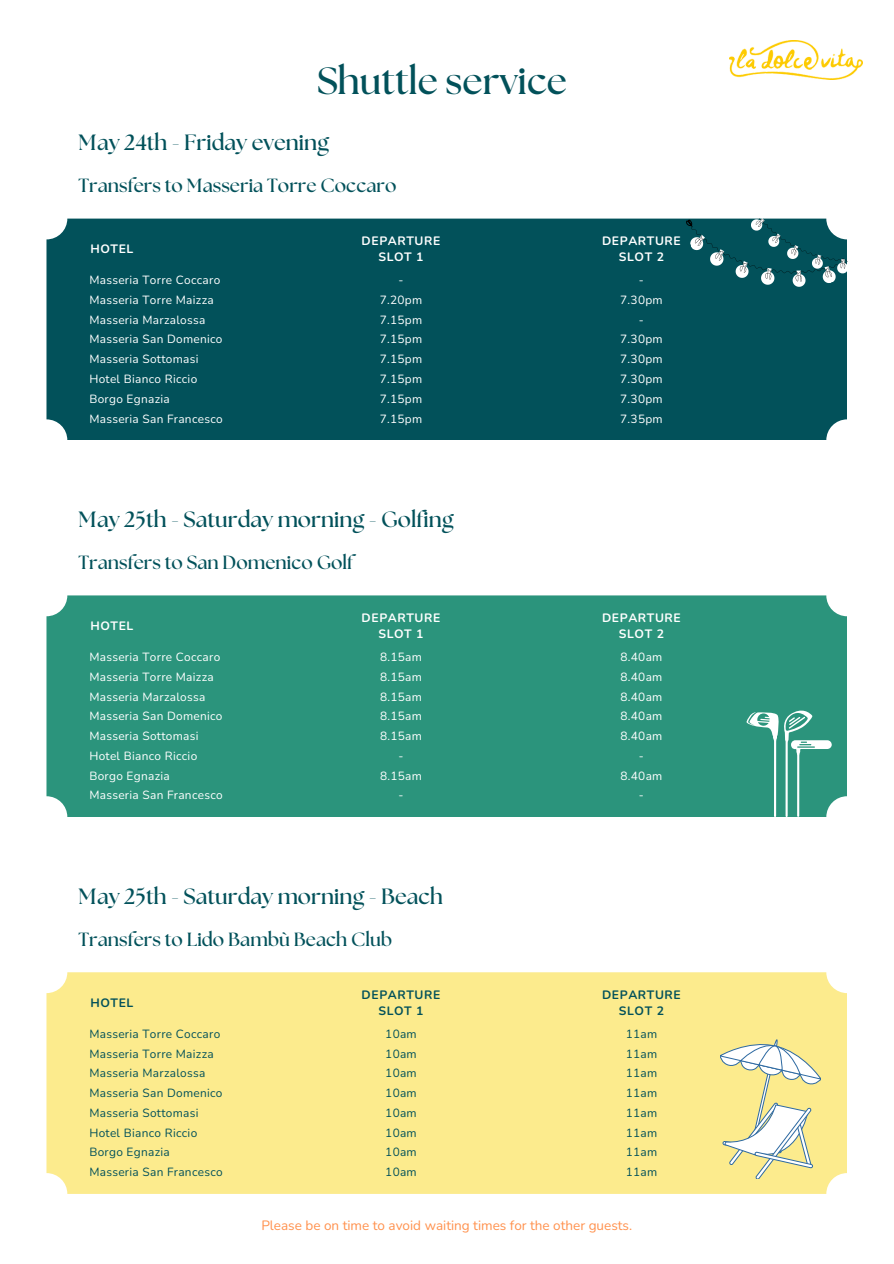
<style>
.page{position:relative;width:894px;height:1264px;background:#fff}
.page>*{position:absolute;margin:0;border:0;box-sizing:border-box;transform-origin:0 0}
.t1{font:700 37.8px "The Seasons";color:#02515a}
.t2{font:700 22.05px "The Seasons";color:#02515a}
.t3{font:700 19.05px "The Seasons";color:#02515a}
.t4{font:13.5px "Nunito";color:#ff914d}
.t5{font:700 12.15px/16.2px "Nunito";letter-spacing:.05em;color:#fff;text-align:center}
.t6{font:700 12.15px/16.2px "Nunito";letter-spacing:.05em;color:#02515a;text-align:center}
.t7{font:11.85px "Nunito";letter-spacing:.025em;color:#fff}
.t8{font:11.85px "Nunito";letter-spacing:.025em;color:#02515a}
</style>
<div class="page">
<div style="left:46px;top:595px;width:800px;height:222px;background:#2b947c;border-radius:21px"></div>
<div style="left:46px;top:972px;width:800px;height:221px;background:#fceb8d;border-radius:21px"></div>
<div style="left:46px;top:218px;width:800px;height:222px;background:#02515a;border-radius:21px"></div>
<svg style="left:746px;top:710px;width:85px;height:106px"></svg>
<img style="left:729px;top:40px;width:133px;height:40px">
<svg style="left:720px;top:1039px;width:100px;height:139px"></svg>
<svg style="left:685px;top:218px;width:161px;height:69px"></svg>
<p class="t1" style="left:317px;top:63px;width:251px">Shuttle service</p>
<h5 class="t2" style="left:79px;top:132px;width:252px">May 24th - Friday evening</h5>
<p class="t3" style="left:79px;top:177px;width:319px">Transfers to Masseria Torre Coccaro</p>
<p class="t5" style="left:90px;top:241px;width:44px">HOTEL</p>
<p class="t5" style="left:361px;top:233px;width:80px">DEPARTURE<br>SLOT 1</p>
<p class="t5" style="left:602px;top:233px;width:80px">DEPARTURE<br>SLOT 2</p>
<p class="t7" style="left:89px;top:272px;width:132px">Masseria Torre Coccaro</p>
<p class="t7" style="left:89px;top:292px;width:126px">Masseria Torre Maizza</p>
<p class="t7" style="left:89px;top:312px;width:117px">Masseria Marzalossa</p>
<p class="t7" style="left:89px;top:331px;width:135px">Masseria San Domenico</p>
<p class="t7" style="left:89px;top:351px;width:111px">Masseria Sottomasi</p>
<h2 class="t7" style="left:89px;top:371px;width:109px">Hotel Bianco Riccio</h2>
<h3 class="t7" style="left:89px;top:391px;width:82px">Borgo Egnazia</h3>
<h5 class="t7" style="left:89px;top:410px;width:135px">Masseria San Francesco</h5>
<p class="t7" style="left:398px;top:272px;width:7px">-</p>
<p class="t7" style="left:379px;top:292px;width:44px">7.20pm</p>
<p class="t7" style="left:379px;top:312px;width:44px">7.15pm</p>
<p class="t7" style="left:379px;top:331px;width:44px">7.15pm</p>
<p class="t7" style="left:379px;top:351px;width:44px">7.15pm</p>
<p class="t7" style="left:379px;top:371px;width:44px">7.15pm</p>
<p class="t7" style="left:379px;top:391px;width:44px">7.15pm</p>
<p class="t7" style="left:379px;top:410px;width:44px">7.15pm</p>
<h5 class="t7" style="left:638px;top:272px;width:7px">-</h5>
<p class="t7" style="left:620px;top:292px;width:44px">7.30pm</p>
<p class="t7" style="left:638px;top:312px;width:7px">-</p>
<p class="t7" style="left:620px;top:331px;width:44px">7.30pm</p>
<p class="t7" style="left:620px;top:351px;width:44px">7.30pm</p>
<p class="t7" style="left:620px;top:371px;width:44px">7.30pm</p>
<p class="t7" style="left:620px;top:391px;width:44px">7.30pm</p>
<p class="t7" style="left:620px;top:410px;width:44px">7.35pm</p>
<p class="t2" style="left:79px;top:509px;width:376px">May 25th - Saturday morning - Golfing</p>
<p class="t3" style="left:79px;top:554px;width:276px">Transfers to San Domenico Golf</p>
<p class="t5" style="left:90px;top:617px;width:44px">HOTEL</p>
<h2 class="t5" style="left:361px;top:609px;width:80px">DEPARTURE<br>SLOT 1</h2>
<h3 class="t5" style="left:602px;top:609px;width:80px">DEPARTURE<br>SLOT 2</h3>
<p class="t7" style="left:89px;top:649px;width:132px">Masseria Torre Coccaro</p>
<p class="t7" style="left:89px;top:669px;width:126px">Masseria Torre Maizza</p>
<h5 class="t7" style="left:89px;top:688px;width:117px">Masseria Marzalossa</h5>
<p class="t7" style="left:89px;top:708px;width:135px">Masseria San Domenico</p>
<p class="t7" style="left:89px;top:728px;width:111px">Masseria Sottomasi</p>
<p class="t7" style="left:89px;top:748px;width:109px">Hotel Bianco Riccio</p>
<p class="t7" style="left:89px;top:767px;width:82px">Borgo Egnazia</p>
<p class="t7" style="left:89px;top:787px;width:135px">Masseria San Francesco</p>
<p class="t7" style="left:380px;top:649px;width:43px">8.15am</p>
<p class="t7" style="left:380px;top:669px;width:43px">8.15am</p>
<p class="t7" style="left:380px;top:688px;width:43px">8.15am</p>
<h5 class="t7" style="left:380px;top:708px;width:43px">8.15am</h5>
<p class="t7" style="left:380px;top:728px;width:43px">8.15am</p>
<p class="t7" style="left:398px;top:748px;width:7px">-</p>
<p class="t7" style="left:380px;top:767px;width:43px">8.15am</p>
<p class="t7" style="left:398px;top:787px;width:7px">-</p>
<p class="t7" style="left:620px;top:649px;width:43px">8.40am</p>
<p class="t7" style="left:620px;top:669px;width:43px">8.40am</p>
<p class="t7" style="left:620px;top:688px;width:43px">8.40am</p>
<p class="t7" style="left:620px;top:708px;width:43px">8.40am</p>
<h5 class="t7" style="left:620px;top:728px;width:43px">8.40am</h5>
<p class="t7" style="left:638px;top:748px;width:7px">-</p>
<p class="t7" style="left:620px;top:767px;width:43px">8.40am</p>
<p class="t7" style="left:638px;top:787px;width:7px">-</p>
<p class="t2" style="left:79px;top:886px;width:366px">May 25th - Saturday morning - Beach</p>
<p class="t3" style="left:79px;top:930px;width:315px">Transfers to Lido Bambù Beach Club</p>
<p class="t6" style="left:90px;top:994px;width:44px">HOTEL</p>
<p class="t6" style="left:361px;top:986px;width:80px">DEPARTURE<br>SLOT 1</p>
<p class="t6" style="left:602px;top:986px;width:80px">DEPARTURE<br>SLOT 2</p>
<p class="t8" style="left:89px;top:1025px;width:132px">Masseria Torre Coccaro</p>
<p class="t8" style="left:89px;top:1045px;width:126px">Masseria Torre Maizza</p>
<h2 class="t8" style="left:89px;top:1065px;width:117px">Masseria Marzalossa</h2>
<h3 class="t8" style="left:89px;top:1085px;width:135px">Masseria San Domenico</h3>
<h5 class="t8" style="left:89px;top:1104px;width:111px">Masseria Sottomasi</h5>
<p class="t8" style="left:89px;top:1124px;width:109px">Hotel Bianco Riccio</p>
<p class="t8" style="left:89px;top:1144px;width:82px">Borgo Egnazia</p>
<p class="t8" style="left:89px;top:1164px;width:135px">Masseria San Francesco</p>
<p class="t8" style="left:385px;top:1025px;width:33px">10am</p>
<p class="t8" style="left:385px;top:1045px;width:33px">10am</p>
<p class="t8" style="left:385px;top:1065px;width:33px">10am</p>
<p class="t8" style="left:385px;top:1085px;width:33px">10am</p>
<p class="t8" style="left:385px;top:1104px;width:33px">10am</p>
<h5 class="t8" style="left:385px;top:1124px;width:33px">10am</h5>
<p class="t8" style="left:385px;top:1144px;width:33px">10am</p>
<p class="t8" style="left:385px;top:1164px;width:33px">10am</p>
<p class="t8" style="left:625px;top:1025px;width:33px">11am</p>
<p class="t8" style="left:625px;top:1045px;width:33px">11am</p>
<p class="t8" style="left:625px;top:1065px;width:33px">11am</p>
<p class="t8" style="left:625px;top:1085px;width:33px">11am</p>
<p class="t8" style="left:625px;top:1104px;width:33px">11am</p>
<p class="t8" style="left:625px;top:1124px;width:33px">11am</p>
<h5 class="t8" style="left:625px;top:1144px;width:33px">11am</h5>
<p class="t8" style="left:625px;top:1164px;width:33px">11am</p>
<p class="t4" style="left:261px;top:1215px;width:372px">Please be on time to avoid waiting times for the other guests.</p>
</div>
